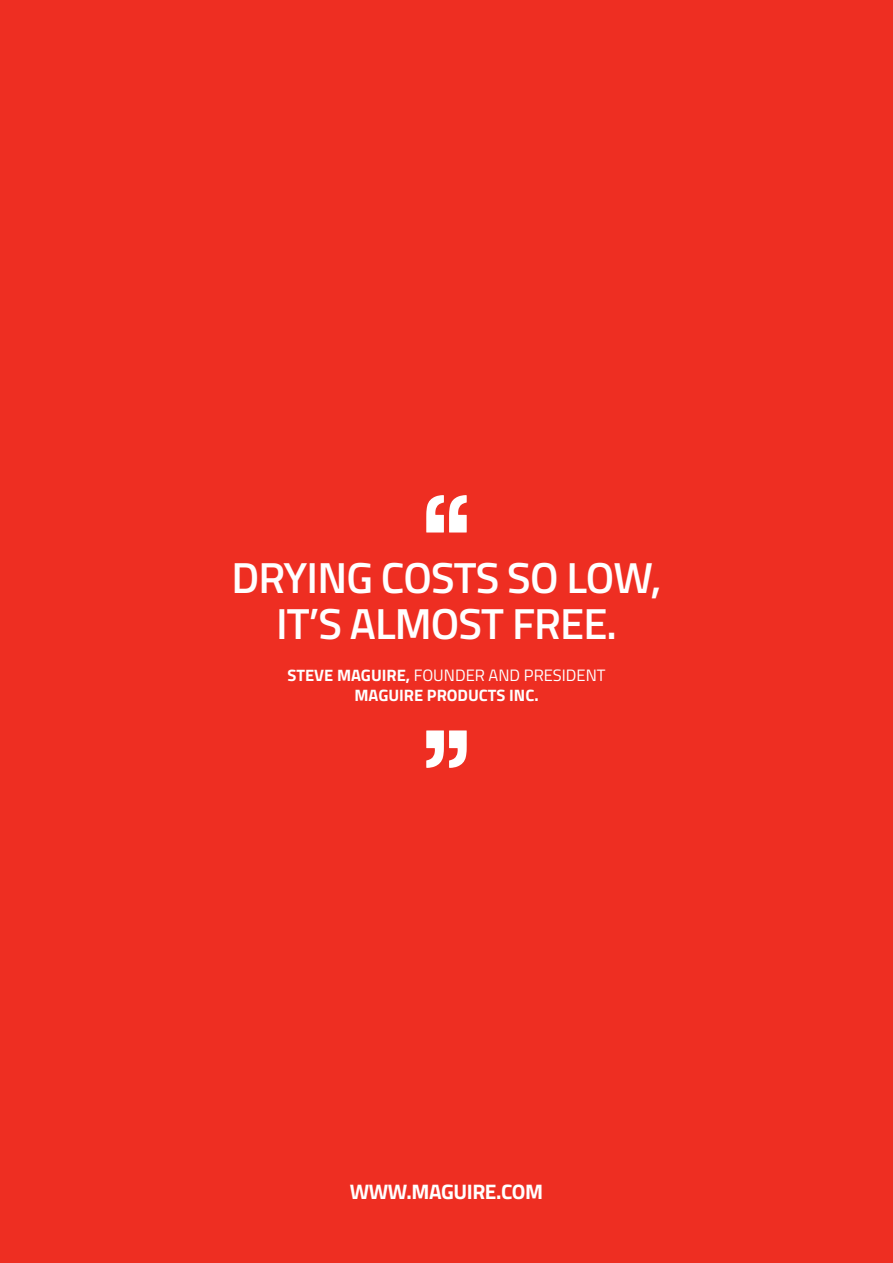
<style>
.page{position:relative;width:893px;height:1263px;background:#ee2e22}
.page>*{position:absolute;margin:0;border:0;box-sizing:border-box;transform-origin:0 0}
.t1{font:600 43.5px/46.5px "Titillium Web";letter-spacing:-.02em;color:#fff;text-align:center}
.t2{font:700 21px "Titillium Web";letter-spacing:-.02em;color:#fff}
.t3{font:700 16.5px/19.8px "Titillium Web";color:#fff;text-align:center}
.s1{font-weight:400}
</style>
<div class="page">
<svg style="left:426px;top:495px;width:41px;height:37px"></svg>
<svg style="left:426px;top:730px;width:41px;height:38px"></svg>
<h1 class="t1" style="left:232px;top:552px;width:431px">DRYING COSTS SO LOW,<br>IT’S ALMOST FREE.</h1>
<p class="t3" style="left:287px;top:664px;width:319px">STEVE MAGUIRE, <span class="s1">FOUNDER AND PRESIDENT<br></span>MAGUIRE PRODUCTS INC.</p>
<p class="t2" style="left:350px;top:1176px;width:195px">WWW.MAGUIRE.COM</p>
</div>
